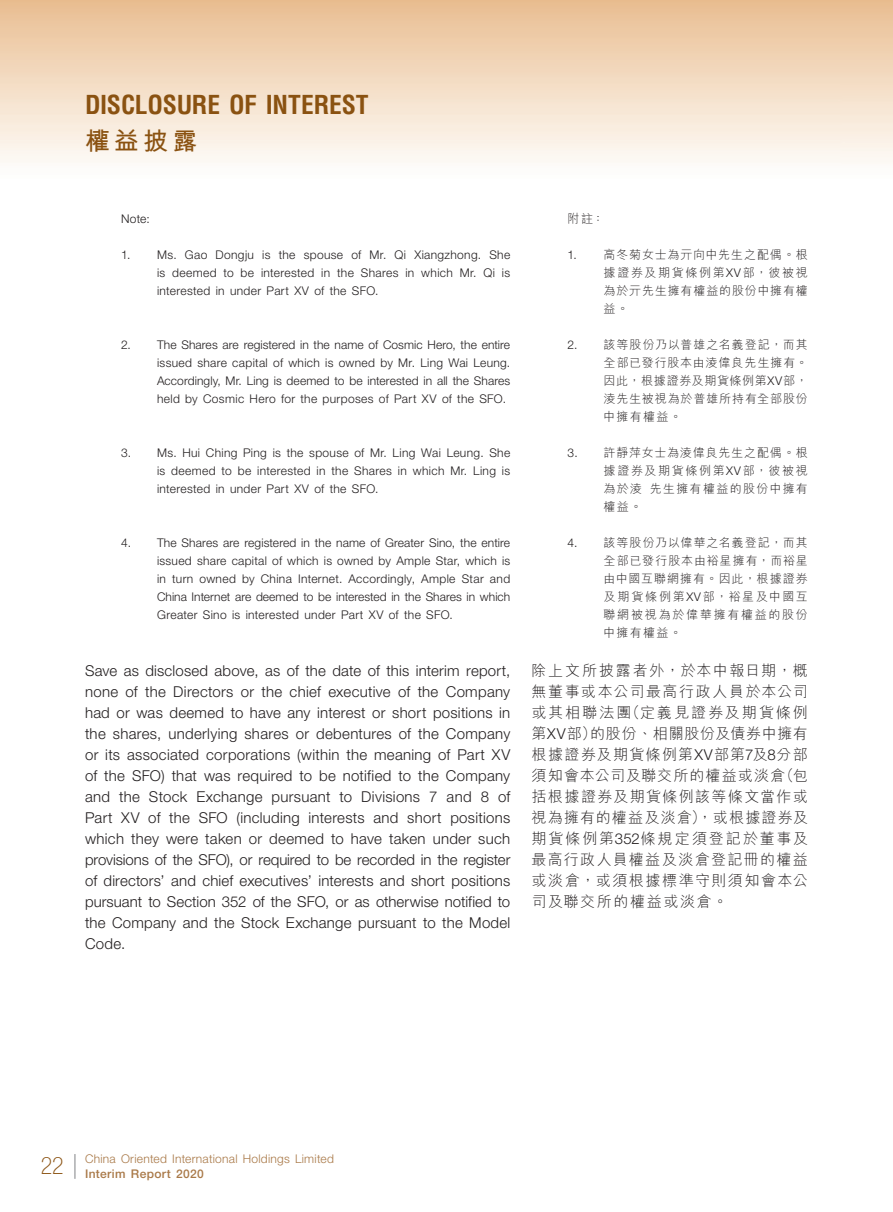
<style>
.page{position:relative;width:893px;height:1212px;background:#fff}
.page>*{position:absolute;margin:0;border:0;box-sizing:border-box;transform-origin:0 0}
.t1{font:700 condensed 25.5px "Helvetica LT Std";letter-spacing:-.01em;color:#8a5211}
.t2{font:700 24.75px "M Hei HK";color:#8a5211}
._01_Body_Text{font:300 15px/21px "Helvetica Neue LT Std";letter-spacing:.015em;color:#231f20;text-align:justify}
._01_Body_Text-2{font:300 15px/21px "M Hei HK";letter-spacing:.1em;color:#231f20;text-align:justify}
._22____IN2__Note{font:300 12px/18px "Helvetica Neue LT Std";letter-spacing:.025em;color:#231f20;text-align:justify}
._22____IN2__Note-2{font:300 12px/18px "M Hei HK";letter-spacing:.085em;color:#231f20;text-align:justify}
.t3{font:300 12px "Helvetica Neue LT Std";letter-spacing:.02em;color:#a97948}
.t4{font:500 12px "Helvetica Neue LT Std";letter-spacing:.03em;color:#a97948}
.s1{font-family:"Helvetica Neue LT Std"}
</style>
<div class="page">
<svg style="left:75px;top:1154px;width:1px;height:25px"></svg>
<h1 class="t1" style="left:85px;top:88px;width:285px">DISCLOSURE OF INTEREST</h1>
<h2 class="t2" style="left:85px;top:123px;width:114px">權益披露</h2>
<p class="_22____IN2__Note" style="left:121px;top:210px;width:30px">Note:</p>
<p class="_22____IN2__Note" style="left:157px;top:246px;width:355px;text-indent:-36px">1. Ms. Gao Dongju is the spouse of Mr. Qi Xiangzhong. She is deemed to be interested in the Shares in which Mr. Qi is interested in under Part XV of the SFO.</p>
<p class="_22____IN2__Note" style="left:157px;top:336px;width:355px;text-indent:-36px">2. The Shares are registered in the name of Cosmic Hero, the entire issued share capital of which is owned by Mr. Ling Wai Leung.<br>Accordingly, Mr. Ling is deemed to be interested in all the Shares held by Cosmic Hero for the purposes of Part XV of the SFO.</p>
<p class="_22____IN2__Note" style="left:157px;top:444px;width:355px;text-indent:-36px">3. Ms. Hui Ching Ping is the spouse of Mr. Ling Wai Leung. She is deemed to be interested in the Shares in which Mr. Ling is interested in under Part XV of the SFO.</p>
<p class="_22____IN2__Note" style="left:157px;top:534px;width:355px;text-indent:-36px">4. The Shares are registered in the name of Greater Sino, the entire issued share capital of which is owned by Ample Star, which is in turn owned by China Internet. Accordingly, Ample Star and China Internet are deemed to be interested in the Shares in which Greater Sino is interested under Part XV of the SFO.</p>
<p class="_01_Body_Text" style="left:85px;top:660px;width:427px">Save as disclosed above, as of the date of this interim report, none of the Directors or the chief executive of the Company had or was deemed to have any interest or short positions in the shares, underlying shares or debentures of the Company or its associated corporations (within the meaning of Part XV of the SFO) that was required to be notified to the Company and the Stock Exchange pursuant to Divisions 7 and 8 of Part XV of the SFO (including interests and short positions which they were taken or deemed to have taken under such provisions of the SFO), or required to be recorded in the register of directors’ and chief executives’ interests and short positions pursuant to Section 352 of the SFO, or as otherwise notified to the Company and the Stock Exchange pursuant to the Model Code.</p>
<p class="_22____IN2__Note-2" style="left:567px;top:210px;width:38px">附註：</p>
<p class="_22____IN2__Note-2" style="left:603px;top:246px;width:206px;text-indent:-36px"><span class="s1">1.</span> 高冬菊女士為亓向中先生之配偶。根據證券及期貨條例第<span class="s1">XV</span>部，彼被視為於亓先生擁有權益的股份中擁有權益。</p>
<p class="_22____IN2__Note-2" style="left:603px;top:336px;width:206px;text-indent:-36px"><span class="s1">2.</span> 該等股份乃以普雄之名義登記，而其全部已發行股本由淩偉良先生擁有。因此，根據證券及期貨條例第<span class="s1">XV</span>部，淩先生被視為於普雄所持有全部股份中擁有權益。</p>
<p class="_22____IN2__Note-2" style="left:603px;top:444px;width:206px;text-indent:-36px"><span class="s1">3.</span> 許靜萍女士為淩偉良先生之配偶。根據證券及期貨條例第<span class="s1">XV</span>部，彼被視為於淩 先生擁有權益的股份中擁有權益。</p>
<p class="_22____IN2__Note-2" style="left:603px;top:534px;width:206px;text-indent:-36px"><span class="s1">4.</span> 該等股份乃以偉華之名義登記，而其全部已發行股本由裕星擁有，而裕星由中國互聯網擁有。因此，根據證券及期貨條例第<span class="s1">XV</span>部，裕星及中國互聯網被視為於偉華擁有權益的股份中擁有權益。</p>
<p class="_01_Body_Text-2" style="left:531px;top:660px;width:278px">除上文所披露者外，於本中報日期，概無董事或本公司最高行政人員於本公司或其相聯法團（定義見證券及期貨條例第<span class="s1">XV</span>部）的股份、相關股份及債券中擁有根據證券及期貨條例第<span class="s1">XV</span>部第<span class="s1">7</span>及<span class="s1">8</span>分部須知會本公司及聯交所的權益或淡倉（包括根據證券及期貨條例該等條文當作或視為擁有的權益及淡倉），或根據證券及期貨條例第<span class="s1">352</span>條規定須登記於董事及最高行政人員權益及淡倉登記冊的權益或淡倉，或須根據標準守則須知會本公司及聯交所的權益或淡倉。</p>
<p class="t3" style="left:85px;top:1151px;width:250px">China Oriented International Holdings Limited</p>
<p class="t4" style="left:41px;top:1167px;width:165px"><sup>22</sup> Interim Report 2020</p>
</div>
